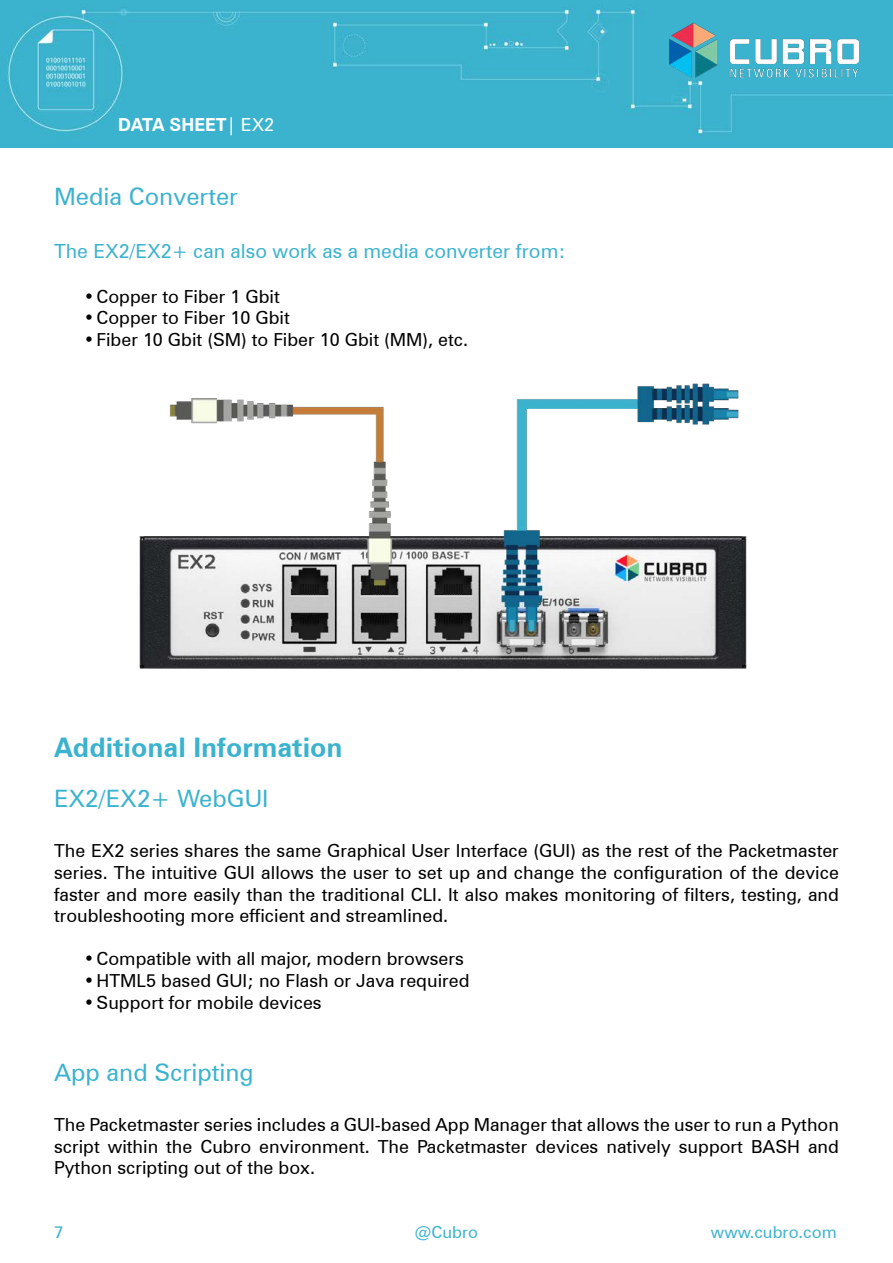
<style>
.page{position:relative;width:893px;height:1263px;background:#fff}
.page>*{position:absolute;margin:0;border:0;box-sizing:border-box;transform-origin:0 0}
.t1{font:700 27px "Zurich BT";color:#3cb3ce}
.t2{font:24px "Zurich BT";color:#3cb3ce}
.t3{font:19.5px "Zurich BT";color:#3cb3ce}
.t4{font:18px/21.6px "Zurich BT";color:#000;text-align:justify}
.t5{font:700 18px "Zurich BT";color:#fff}
.t6{font:16.5px "Zurich BT";color:#3cb3ce}
.s1{font-weight:400}
</style>
<div class="page">
<img style="left:0;top:0;width:893px;height:147px">
<img style="left:669px;top:17px;width:189px;height:65px">
<img style="left:139px;top:383px;width:608px;height:286px">
<p class="t5" style="left:118px;top:114px;width:158px">DATA SHEET<span class="s1">| EX2</span></p>
<h2 class="t2" style="left:54px;top:182px;width:186px">Media Converter</h2>
<p class="t3" style="left:54px;top:239px;width:513px">The EX2/EX2+ can also work as a media converter from:</p>
<p class="t4" style="left:84px;top:285px;width:198px">•Copper to Fiber 1 Gbit</p>
<p class="t4" style="left:84px;top:307px;width:208px">•Copper to Fiber 10 Gbit</p>
<p class="t4" style="left:84px;top:328px;width:386px">•Fiber 10 Gbit (SM) to Fiber 10 Gbit (MM), etc.</p>
<h1 class="t1" style="left:54px;top:730px;width:290px">Additional Information</h1>
<h2 class="t2" style="left:54px;top:784px;width:216px">EX2/EX2+ WebGUI</h2>
<p class="t4" style="left:54px;top:840px;width:786px">The EX2 series shares the same Graphical User Interface (GUI) as the rest of the Packetmaster series. The intuitive GUI allows the user to set up and change the configuration of the device faster and more easily than the traditional CLI. It also makes monitoring of filters, testing, and troubleshooting more efficient and streamlined.</p>
<p class="t4" style="left:84px;top:948px;width:382px">•Compatible with all major, modern browsers</p>
<p class="t4" style="left:84px;top:970px;width:387px">•HTML5 based GUI; no Flash or Java required</p>
<p class="t4" style="left:84px;top:991px;width:240px">•Support for mobile devices</p>
<h2 class="t2" style="left:54px;top:1057px;width:201px">App and Scripting</h2>
<p class="t4" style="left:54px;top:1114px;width:786px">The Packetmaster series includes a GUI-based App Manager that allows the user to run a Python script within the Cubro environment. The Packetmaster devices natively support BASH and Python scripting out of the box.</p>
<p class="t6" style="left:54px;top:1222px;width:11px">7</p>
<p class="t6" style="left:415px;top:1222px;width:65px">@Cubro</p>
<p class="t6" style="left:711px;top:1222px;width:127px">www.cubro.com</p>
</div>
